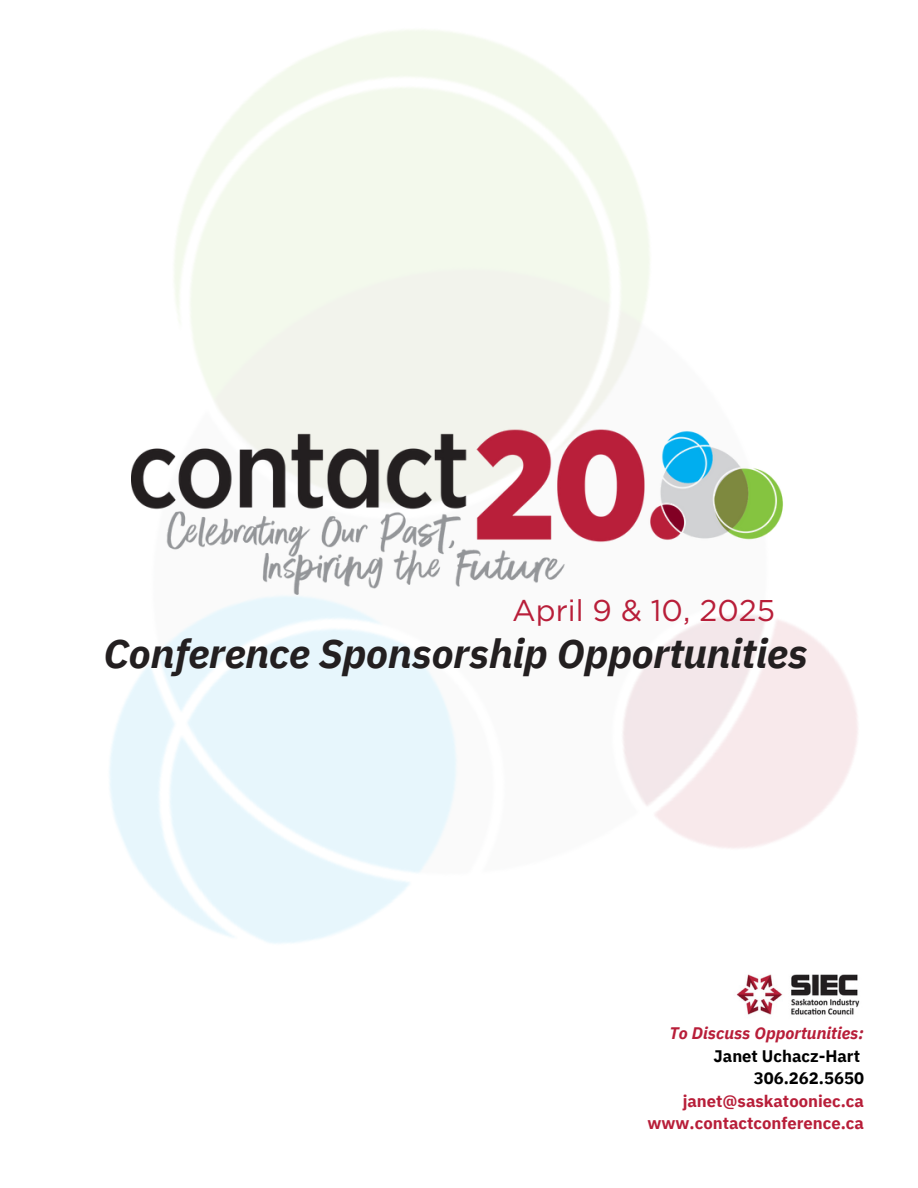
<style>
.page{position:relative;width:918px;height:1188px;background:#fff}
.page>*{position:absolute;margin:0;border:0;box-sizing:border-box;transform-origin:0 0}
.t1{font:italic 700 40.5px "IBM Plex Sans";letter-spacing:-.005em;color:#231f20}
.t2{font:30px "Gotham";color:#b81e39}
.t3{font:700 16.65px "IBM Plex Sans";color:#b81e39}
.t4{font:700 16.65px "IBM Plex Sans";color:#000}
.t5{font:italic 700 16.65px "IBM Plex Sans";color:#b81e39}
.s1{color:#b01f3a}
</style>
<div class="page">
<img style="left:734px;top:974px;width:126px;height:44px">
<img style="left:131px;top:429px;width:653px;height:165px">
<p class="t2" style="left:512px;top:593px;width:265px">April 9 &amp; 10, 2025</p>
<p class="t1" style="left:103px;top:627px;width:706px">Conference Sponsorship Opportunities</p>
<p class="t5" style="left:669px;top:1022px;width:196px">To Discuss Opportunities<span class="s1">:</span></p>
<h2 class="t4" style="left:714px;top:1045px;width:148px">Janet Uchacz-Hart</h2>
<h1 class="t4" style="left:754px;top:1067px;width:112px">306.262.5650</h1>
<p class="t3" style="left:683px;top:1090px;width:183px">janet@saskatooniec.ca</p>
<p class="t3" style="left:648px;top:1112px;width:218px">www.contactconference.ca</p>
</div>
